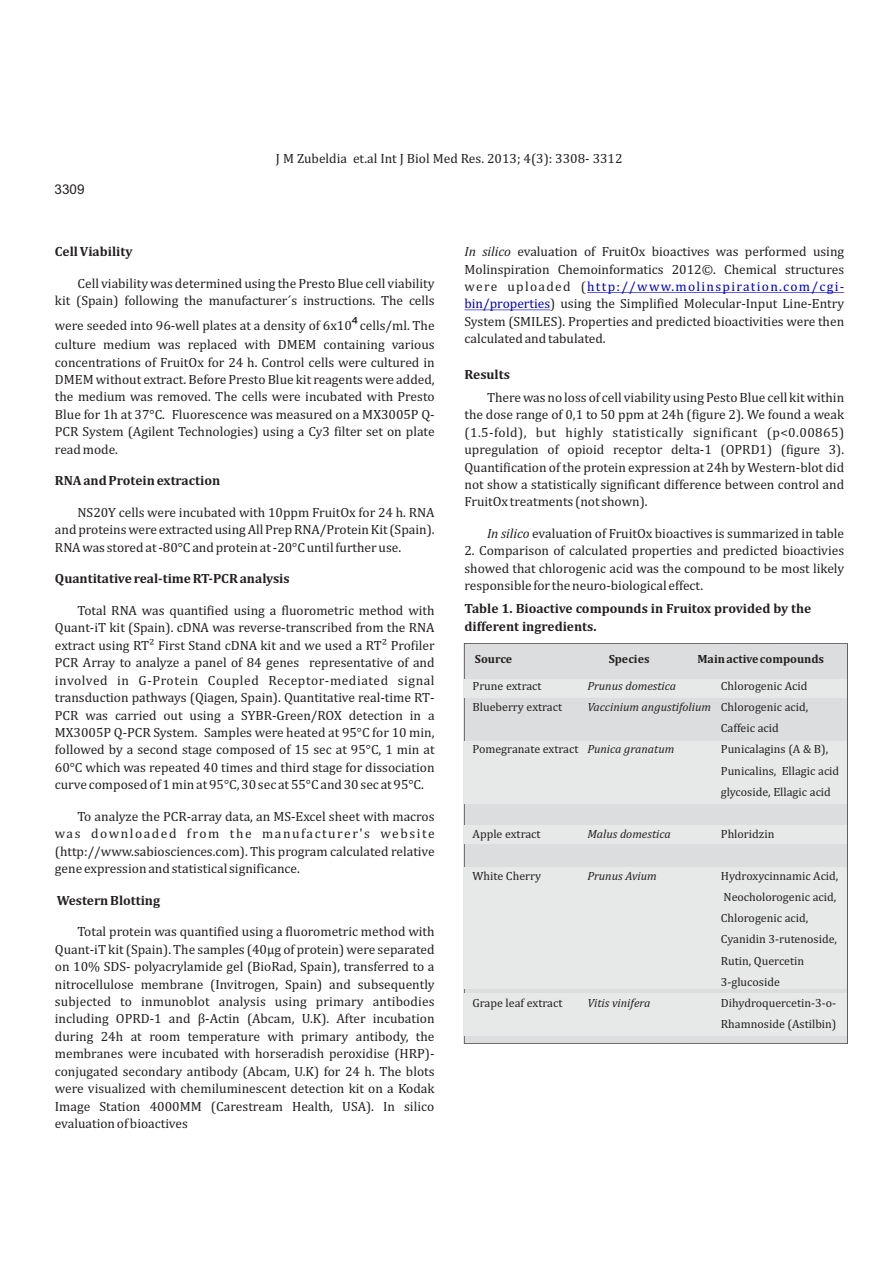
<style>
.page{position:relative;width:893px;height:1263px;background:#fff}
.page>*{position:absolute;margin:0;border:0;box-sizing:border-box;transform-origin:0 0}
.t1{font:13.5px/17.4px "Cambria";color:#231f20;text-align:justify}
.t2{font:700 13.5px/17.4px "Cambria";color:#231f20}
.t3{font:13.5px "Arial";color:#231f20}
.t4{font:12px/21.1px "Cambria";color:#231f20}
.t5{font:italic 12px/21.1px "Cambria";color:#231f20}
.t6{font:700 12px "Cambria";color:#231f20}
.s1{font-family:"Arial Unicode MS";font-size:18px}
.s2{font-style:italic}
.s3{color:#0000c4}
</style>
<div class="page">
<hr style="left:587px;top:292px;width:257px;height:1px;background:#0000c4">
<hr style="left:464px;top:310px;width:86px;height:1px;background:#0000c4">
<div style="left:465px;top:644px;width:382px;height:399px;background:#dcddde"></div>
<div style="left:464px;top:679px;width:383px;height:19px;background:#e7e8e8"></div>
<div style="left:464px;top:825px;width:383px;height:18px;background:#e7e8e8"></div>
<div style="left:464px;top:993px;width:383px;height:43px;background:#e7e8e8"></div>
<div style="left:464px;top:867px;width:383px;height:121px;background:#e7e8e8"></div>
<div style="left:464px;top:742px;width:383px;height:62px;background:#e7e8e8"></div>
<p class="t3" style="left:55px;top:185px;width:32px">3309</p>
<p class="t1" style="left:276px;top:150px;width:348px">J M Zubeldia et.al Int J Biol Med Res. 2013; 4(3): 3308- 3312</p>
<p class="t2" style="left:55px;top:244px;width:79px">Cell Viability</p>
<p class="t1" style="left:55px;top:275px;width:381px;text-align:right">Cell viability was determined using the Presto Blue cell viability<br>kit (Spain) following the manufacturer´s instructions. The cells</p>
<p class="t1" style="left:55px;top:316px;width:381px;line-height:19.5px">were seeded into 96-well plates at a density of 6x10<span class="s1">⁴</span> cells/ml. The culture medium was replaced with DMEM containing various</p>
<p class="t1" style="left:55px;top:354px;width:381px">concentrations of FruitOx for 24 h. Control cells were cultured in DMEM without extract. Before Presto Blue kit reagents were added, the medium was removed. The cells were incubated with Presto Blue for 1h at 37°C. Fluorescence was measured on a MX3005P Q-PCR System (Agilent Technologies) using a Cy3 filter set on plate read mode.</p>
<p class="t2" style="left:55px;top:473px;width:167px">RNA and Protein extraction</p>
<p class="t1" style="left:55px;top:504px;width:381px;text-indent:23px">NS20Y cells were incubated with 10ppm FruitOx for 24 h. RNA and proteins were extracted using All Prep RNA/Protein Kit (Spain).<br>RNA was stored at -80°C and protein at -20°C until further use.</p>
<p class="t2" style="left:55px;top:571px;width:236px">Quantitative real-time RT-PCR analysis</p>
<p class="t1" style="left:55px;top:603px;width:381px;text-indent:23px">Total RNA was quantified using a fluorometric method with Quant-iT kit (Spain). cDNA was reverse-transcribed from the RNA extract using RT² First Stand cDNA kit and we used a RT² Profiler PCR Array to analyze a panel of 84 genes representative of and involved in G-Protein Coupled Receptor-mediated signal transduction pathways (Qiagen, Spain). Quantitative real-time RT-PCR was carried out using a SYBR-Green/ROX detection in a MX3005P Q-PCR System. Samples were heated at 95°C for 10 min, followed by a second stage composed of 15 sec at 95°C, 1 min at 60°C which was repeated 40 times and third stage for dissociation curve composed of 1 min at 95°C, 30 sec at 55°C and 30 sec at 95°C.</p>
<p class="t1" style="left:55px;top:808px;width:381px;text-indent:23px">To analyze the PCR-array data, an MS-Excel sheet with macros was downloaded from the manufacturer's website (http://www.sabiosciences.com). This program calculated relative gene expression and statistical significance.</p>
<p class="t2" style="left:57px;top:892px;width:105px">Western Blotting</p>
<p class="t1" style="left:55px;top:924px;width:381px;text-indent:23px">Total protein was quantified using a fluorometric method with Quant-iT kit (Spain). The samples (40µg of protein) were separated on 10% SDS- polyacrylamide gel (BioRad, Spain), transferred to a nitrocellulose membrane (Invitrogen, Spain) and subsequently subjected to inmunoblot analysis using primary antibodies including OPRD-1 and β-Actin (Abcam, U.K). After incubation during 24h at room temperature with primary antibody, the membranes were incubated with horseradish peroxidise (HRP)- conjugated secondary antibody (Abcam, U.K) for 24 h. The blots were visualized with chemiluminescent detection kit on a Kodak Image Station 4000MM (Carestream Health, USA). In silico evaluation of bioactives</p>
<p class="t1" style="left:464px;top:244px;width:381px"><span class="s2">In silico</span> evaluation of FruitOx bioactives was performed using Molinspiration Chemoinformatics 2012©. Chemical structures were uploaded (<span class="s3">http://www.molinspiration.com/cgi&shy;bin/properties</span>) using the Simplified Molecular-Input Line-Entry System (SMILES). Properties and predicted bioactivities were then calculated and tabulated.</p>
<p class="t2" style="left:464px;top:367px;width:47px">Results</p>
<p class="t1" style="left:464px;top:389px;width:381px;text-indent:23px">There was no loss of cell viability using Pesto Blue cell kit within the dose range of 0,1 to 50 ppm at 24h (figure 2). We found a weak (1.5-fold), but highly statistically significant (p&lt;0.00865) upregulation of opioid receptor delta-1 (OPRD1) (figure 3).<br>Quantification of the protein expression at 24h by Western-blot did not show a statistically significant difference between control and FruitOx treatments (not shown).</p>
<p class="t1" style="left:487px;top:526px;width:359px"><span class="s2">In silico</span> evaluation of FruitOx bioactives is summarized in table</p>
<p class="t1" style="left:464px;top:543px;width:381px">2. Comparison of calculated properties and predicted bioactivies showed that chlorogenic acid was the compound to be most likely responsible for the neuro-biological effect.</p>
<p class="t2" style="left:464px;top:601px;width:348px">Table 1. Bioactive compounds in Fruitox provided by the different ingredients.</p>
<p class="t6" style="left:475px;top:654px;width:39px">Source</p>
<p class="t6" style="left:609px;top:654px;width:42px">Species</p>
<p class="t6" style="left:697px;top:654px;width:128px">Main active compounds</p>
<p class="t4" style="left:472px;top:676px;width:91px">Prune extract<br>Blueberry extract</p>
<p class="t4" style="left:472px;top:739px;width:107px">Pomegranate extract</p>
<p class="t4" style="left:721px;top:676px;width:120px">Chlorogenic Acid<br>Chlorogenic acid,<br>Caffeic acid<br>Punicalagins (A &amp; B),<br>Punicalins, Ellagic acid glycoside, Ellagic acid</p>
<p class="t4" style="left:721px;top:824px;width:55px">Phloridzin</p>
<p class="t4" style="left:721px;top:866px;width:119px">Hydroxycinnamic Acid,<br>Neocholorogenic acid,<br>Chlorogenic acid,<br>Cyanidin 3-rutenoside,<br>Rutin, Quercetin<br>3-glucoside<br>Dihydroquercetin-3-o-<br>Rhamnoside (Astilbin)</p>
<p class="t5" style="left:587px;top:676px;width:125px">Prunus domestica<br>Vaccinium angustifolium</p>
<p class="t5" style="left:587px;top:739px;width:88px">Punica granatum</p>
<p class="t4" style="left:472px;top:824px;width:70px">Apple extract</p>
<p class="t4" style="left:472px;top:866px;width:70px">White Cherry</p>
<p class="t5" style="left:587px;top:824px;width:85px">Malus domestica</p>
<p class="t5" style="left:587px;top:866px;width:71px">Prunus Avium</p>
<p class="t4" style="left:472px;top:993px;width:91px">Grape leaf extract</p>
<p class="t5" style="left:587px;top:993px;width:65px">Vitis vinifera</p>
</div>
